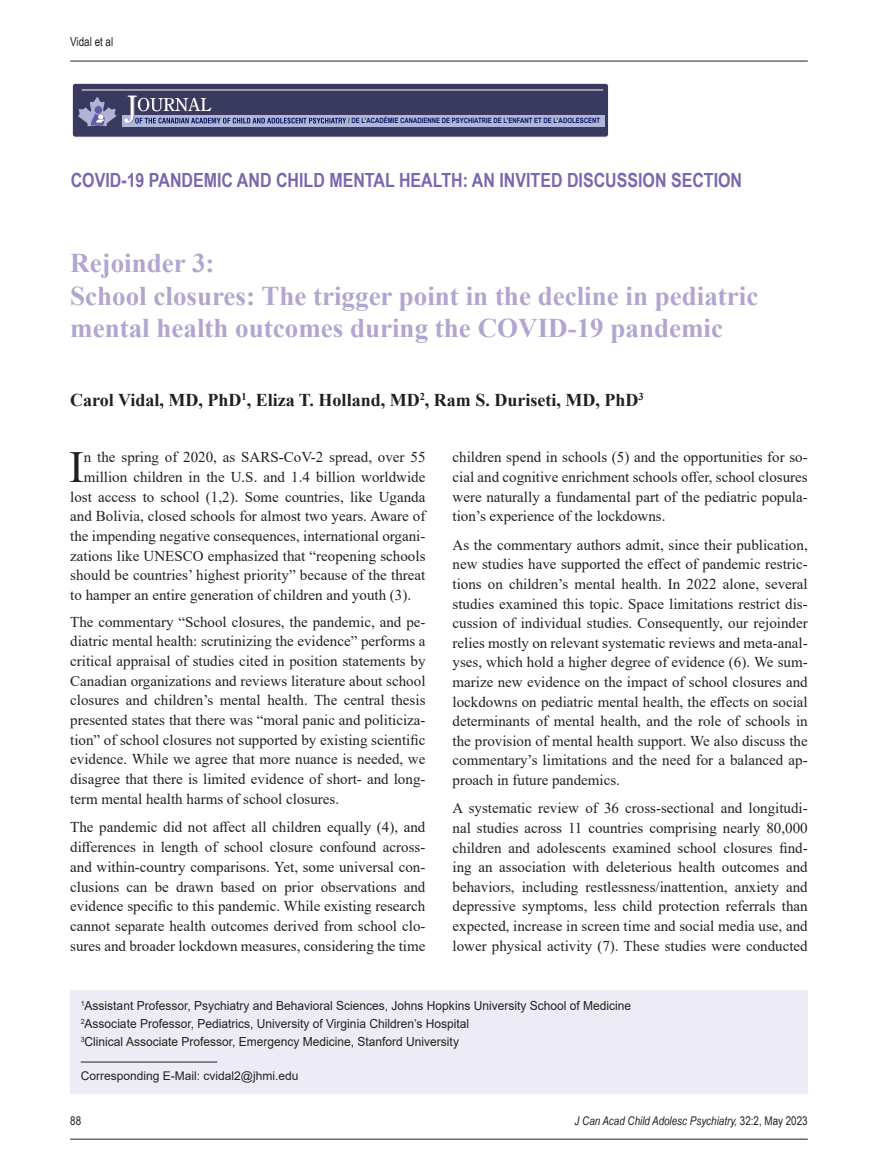
<style>
.page{position:relative;width:878px;height:1175px;background:#fff}
.page>*{position:absolute;margin:0;border:0;box-sizing:border-box;transform-origin:0 0}
.Drop_cap{font:44.4px "Times New Roman";color:#231f20}
.t1{font:700 27px/32.4px "Times New Roman";color:#b2a6d0}
.editorial_head_2{font:700 19.5px "Arial Narrow";color:#7a67ae}
.Authors{font:700 18px "Times New Roman";color:#231f20}
.Body_Text{font:15px/19.6px "Times New Roman";color:#231f20;text-align:justify}
.Drop_cap-2{font:15px "Times New Roman";color:#231f20}
.manuscript_received{font:12.45px "Arial";color:#231f20;scale:.96 1}
.t2{font:12.45px "Arial Narrow";color:#231f20;scale:.96 1}
.t3{font:italic 12px "Arial Narrow";color:#231f20}
.manuscript_received-2{font:12px "Arial";color:#231f20}
.t4{font:12px "Arial Narrow";color:#231f20}
.t5{font:700 7.35px "Arial Narrow";color:#0b145e}
.s1{font-style:normal}
</style>
<div class="page">
<hr style="left:70px;top:61px;width:737px;height:1px;background:#231f20">
<hr style="left:70px;top:1138px;width:737px;height:1px;background:#231f20">
<div style="left:72px;top:83px;width:536px;height:54px;background:#3a3a5f;border-radius:3px"></div>
<div style="left:72px;top:83px;width:536px;height:54px;border:1px solid #fff;border-radius:3px"></div>
<hr style="left:82px;top:90px;width:521px;height:1px;background:#fff">
<div style="left:122px;top:115px;width:482px;height:12px;background:#afb6d9"></div>
<svg style="left:124px;top:96px;width:222px;height:27px"></svg>
<svg style="left:78px;top:97px;width:39px;height:30px"></svg>
<div style="left:70px;top:990px;width:737px;height:103px;background:#edebf5"></div>
<hr style="left:81px;top:1061px;width:136px;height:1px;background:#231f20">
<p class="t2" style="left:70px;top:32px;width:46px">Vidal et al</p>
<p class="t5" style="left:348px;top:115px;width:253px">/ DE L’ACADÉMIE CANADIENNE DE PSYCHIATRIE DE L’ENFANT ET DE L’ADOLESCENT</p>
<p class="editorial_head_2" style="left:71px;top:165px;width:673px">COVID-19 PANDEMIC AND CHILD MENTAL HEALTH: AN INVITED DISCUSSION SECTION</p>
<p class="t1" style="left:70px;top:246px;width:689px">Rejoinder 3:<br>School closures: The trigger point in the decline in pediatric mental health outcomes during the COVID-19 pandemic</p>
<p class="Authors" style="left:70px;top:387px;width:575px">Carol Vidal, MD, PhD<sup>1</sup>, Eliza T. Holland, MD<sup>2</sup>, Ram S. Duriseti, MD, PhD<sup>3</sup></p>
<p class="Drop_cap" style="left:69px;top:436px;width:16px">I</p>
<p class="Drop_cap-2" style="left:84px;top:447px;width:343px">n the spring of 2020, as SARS-CoV-2 spread, over 55</p>
<p class="Drop_cap-2" style="left:84px;top:466px;width:343px">million children in the U.S. and 1.4 billion worldwide</p>
<p class="Drop_cap-2" style="left:70px;top:486px;width:357px">lost access to school (1,2). Some countries, like Uganda</p>
<p class="Drop_cap-2" style="left:70px;top:505px;width:357px">and Bolivia, closed schools for almost two years. Aware of</p>
<p class="Drop_cap-2" style="left:70px;top:525px;width:357px">the impending negative consequences, international organi-</p>
<p class="Drop_cap-2" style="left:70px;top:545px;width:357px">zations like UNESCO emphasized that “reopening schools</p>
<p class="Drop_cap-2" style="left:70px;top:565px;width:357px">should be countries’ highest priority” because of the threat</p>
<p class="Drop_cap-2" style="left:70px;top:584px;width:342px">to hamper an entire generation of children and youth (3).</p>
<p class="Body_Text" style="left:70px;top:611px;width:357px">The commentary “School closures, the pandemic, and pe&shy;diatric mental health: scrutinizing the evidence” performs a critical appraisal of studies cited in position statements by Canadian organizations and reviews literature about school closures and children’s mental health. The central thesis presented states that there was “moral panic and politiciza&shy;tion” of school closures not supported by existing scientific evidence. While we agree that more nuance is needed, we disagree that there is limited evidence of short- and long&shy;term mental health harms of school closures.</p>
<p class="Body_Text" style="left:70px;top:817px;width:357px">The pandemic did not affect all children equally (4), and differences in length of school closure confound across&shy;and within-country comparisons. Yet, some universal con&shy;clusions can be drawn based on prior observations and evidence specific to this pandemic. While existing research cannot separate health outcomes derived from school clo&shy;sures and broader lockdown measures, considering the time</p>
<p class="Body_Text" style="left:452px;top:447px;width:357px">children spend in schools (5) and the opportunities for so&shy;cial and cognitive enrichment schools offer, school closures were naturally a fundamental part of the pediatric popula&shy;tion’s experience of the lockdowns.</p>
<p class="Body_Text" style="left:452px;top:534px;width:357px">As the commentary authors admit, since their publication, new studies have supported the effect of pandemic restric&shy;tions on children’s mental health. In 2022 alone, several studies examined this topic. Space limitations restrict dis&shy;cussion of individual studies. Consequently, our rejoinder relies mostly on relevant systematic reviews and meta-anal&shy;yses, which hold a higher degree of evidence (6). We sum&shy;marize new evidence on the impact of school closures and lockdowns on pediatric mental health, the effects on social determinants of mental health, and the role of schools in the provision of mental health support. We also discuss the commentary’s limitations and the need for a balanced ap&shy;proach in future pandemics.</p>
<p class="Body_Text" style="left:452px;top:798px;width:357px">A systematic review of 36 cross-sectional and longitudi&shy;nal studies across 11 countries comprising nearly 80,000 children and adolescents examined school closures find&shy;ing an association with deleterious health outcomes and behaviors, including restlessness/inattention, anxiety and depressive symptoms, less child protection referrals than expected, increase in screen time and social media use, and lower physical activity (7). These studies were conducted</p>
<p class="manuscript_received" style="left:81px;top:997px;width:575px"><sup>1</sup>Assistant Professor, Psychiatry and Behavioral Sciences, Johns Hopkins University School of Medicine</p>
<p class="manuscript_received" style="left:81px;top:1015px;width:406px"><sup>2</sup>Associate Professor, Pediatrics, University of Virginia Children’s Hospital</p>
<p class="manuscript_received" style="left:81px;top:1033px;width:395px"><sup>3</sup>Clinical Associate Professor, Emergency Medicine, Stanford University</p>
<p class="manuscript_received-2" style="left:81px;top:1067px;width:219px">Corresponding E-Mail: cvidal2@jhmi.edu</p>
<p class="t4" style="left:70px;top:1112px;width:12px">88</p>
<p class="t3" style="left:574px;top:1112px;width:234px">J Can Acad Child Adolesc Psychiatry, <span class="s1">32:2, May 2023</span></p>
</div>
